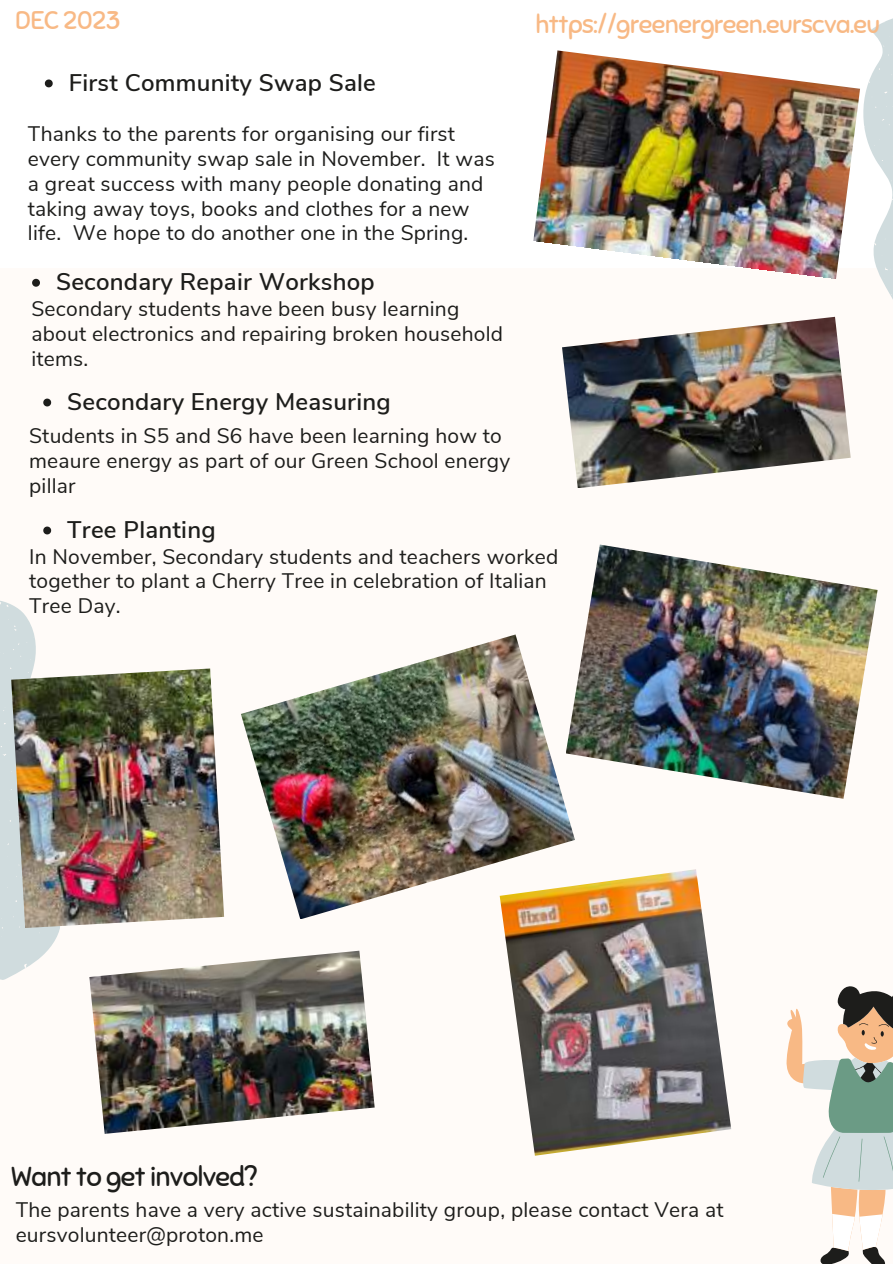
<style>
.page{position:relative;width:893px;height:1264px;background:#fff}
.page>*{position:absolute;margin:0;border:0;box-sizing:border-box;transform-origin:0 0}
.t1{font:27.45px "Sniglet";letter-spacing:-.025em;color:#1d1d1b}
.t2{font:25.5px "Sniglet";letter-spacing:-.025em;color:#f8b985}
.t3{font:600 24px "Nunito Sans";letter-spacing:.01em;color:#1d1d1b}
.t4{font:21px/24.8px "Nunito Sans";letter-spacing:.01em;color:#1d1d1b}
</style>
<div class="page">
<div style="left:0;top:0;width:892px;height:1263px;background:#fffbf8"></div>
<div style="left:0;top:0;width:892px;height:267px;background:#fff"></div>
<svg style="left:834px;top:18px;width:59px;height:299px"></svg>
<svg style="left:0;top:601px;width:60px;height:379px"></svg>
<svg style="left:786px;top:986px;width:106px;height:277px"></svg>
<img style="left:562px;top:317px;width:288px;height:171px">
<img style="left:241px;top:634px;width:334px;height:285px">
<img style="left:11px;top:668px;width:213px;height:259px">
<img style="left:533px;top:50px;width:327px;height:230px">
<img style="left:89px;top:950px;width:285px;height:183px">
<img style="left:565px;top:544px;width:312px;height:254px">
<img style="left:499px;top:869px;width:232px;height:286px">
<svg style="left:45px;top:79px;width:8px;height:8px"></svg>
<svg style="left:32px;top:279px;width:8px;height:8px"></svg>
<svg style="left:43px;top:398px;width:8px;height:8px"></svg>
<svg style="left:43px;top:526px;width:8px;height:8px"></svg>
<p class="t2" style="left:15px;top:5px;width:107px">DEC 2023</p>
<p class="t2" style="left:535px;top:8px;width:346px">https://greenergreen.eurscva.eu</p>
<p class="t3" style="left:69px;top:66px;width:309px">First Community Swap Sale</p>
<p class="t4" style="left:28px;top:122px;width:468px">Thanks to the parents for organising our first every community swap sale in November. It was a great success with many people donating and taking away toys, books and clothes for a new life. We hope to do another one in the Spring.</p>
<p class="t3" style="left:56px;top:266px;width:320px">Secondary Repair Workshop</p>
<p class="t4" style="left:31px;top:297px;width:473px">Secondary students have been busy learning about electronics and repairing broken household items.</p>
<p class="t3" style="left:67px;top:385px;width:325px">Secondary Energy Measuring</p>
<p class="t4" style="left:29px;top:424px;width:482px">Students in S5 and S6 have been learning how to meaure energy as part of our Green School energy pillar</p>
<p class="t3" style="left:67px;top:513px;width:150px">Tree Planting</p>
<p class="t4" style="left:29px;top:544px;width:530px">In November, Secondary students and teachers worked together to plant a Cherry Tree in celebration of Italian<br>Tree Day.</p>
<h1 class="t1" style="left:11px;top:1159px;width:247px">Want to get involved?</h1>
<p class="t4" style="left:16px;top:1197px;width:709px">The parents have a very active sustainability group, please contact Vera at eursvolunteer@proton.me</p>
</div>
